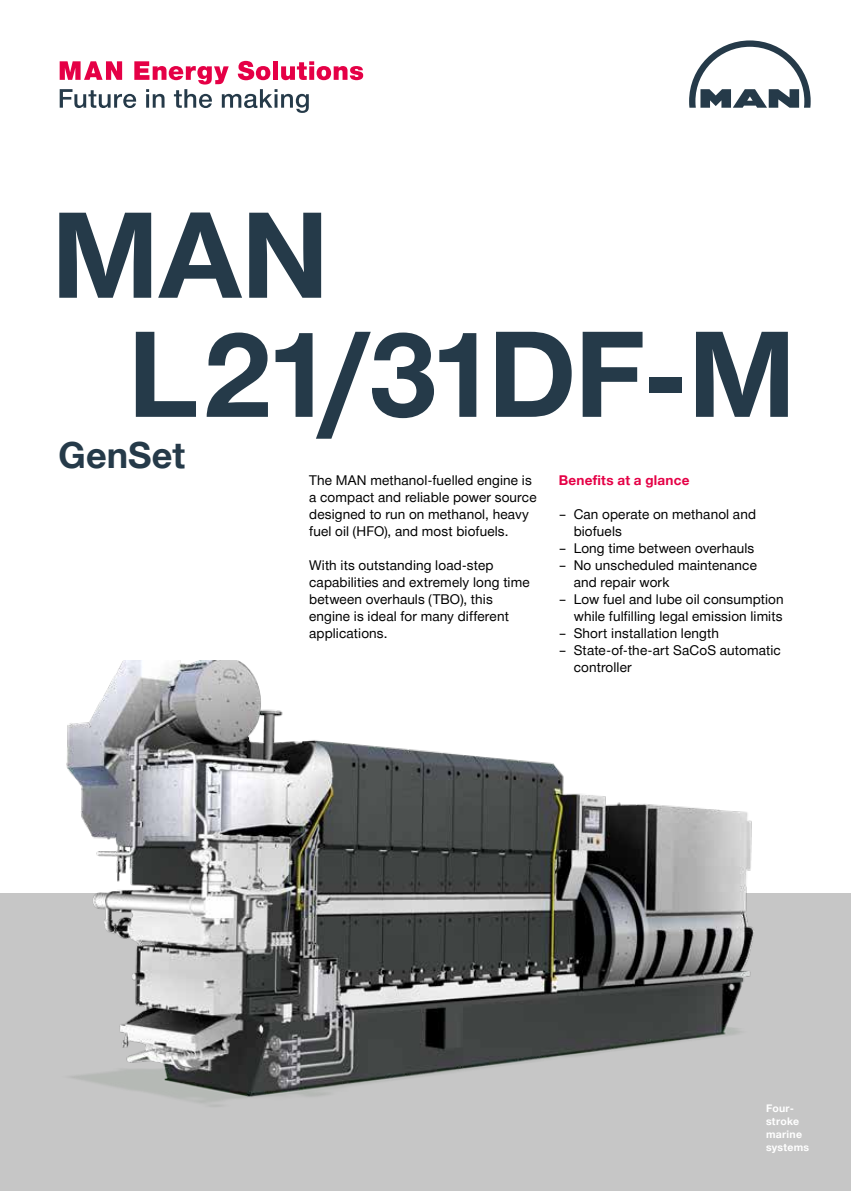
<style>
.page{position:relative;width:851px;height:1191px;background:#fff}
.page>*{position:absolute;margin:0;border:0;box-sizing:border-box;transform-origin:0 0}
.A4_10_Headline_1{font:700 119.1px "Man Global";letter-spacing:-.015em;color:#253a49}
.A4_13_Headline_4{font:700 36px "Man Global";letter-spacing:.005em;color:#253a49}
.A4_21_Copy{font:13.5px/17px "Man Global";letter-spacing:.01em;color:#000}
.A4_14_Headline_5{font:700 13.5px "Man Global";letter-spacing:.02em;color:#e50046}
.t1{font:700 10.5px/12.8px "Man Global";letter-spacing:.025em;color:#fff}
</style>
<div class="page">
<div style="left:0;top:893px;width:850px;height:298px;background:#c6c6c6"></div>
<img style="left:66px;top:660px;width:688px;height:447px">
<svg style="left:689px;top:40px;width:121px;height:68px"></svg>
<svg style="left:60px;top:61px;width:303px;height:52px"></svg>
<p class="A4_10_Headline_1" style="left:51px;top:187px;width:279px">MAN</p>
<p class="A4_10_Headline_1" style="left:128px;top:306px;width:669px">L21/31DF-M</p>
<p class="A4_14_Headline_5" style="left:558px;top:472px;width:132px">Benefits at a glance</p>
<p class="A4_21_Copy" style="left:573px;top:506px;width:184px;text-indent:-15px">– Can operate on methanol and biofuels</p>
<p class="A4_21_Copy" style="left:558px;top:540px;width:197px">– Long time between overhauls</p>
<p class="A4_21_Copy" style="left:573px;top:557px;width:185px;text-indent:-15px">– No unscheduled maintenance and repair work</p>
<p class="A4_21_Copy" style="left:558px;top:591px;width:226px;text-align:right">– Low fuel and lube oil consumption while fulfilling legal emission limits</p>
<p class="A4_21_Copy" style="left:558px;top:625px;width:162px">– Short installation length</p>
<p class="A4_21_Copy" style="left:573px;top:642px;width:208px;text-indent:-15px">– State-of-the-art SaCoS automatic controller</p>
<p class="A4_13_Headline_4" style="left:58px;top:434px;width:128px">GenSet</p>
<p class="A4_21_Copy" style="left:309px;top:472px;width:229px">The MAN methanol-fuelled engine is a compact and reliable power source designed to run on methanol, heavy fuel oil (HFO), and most biofuels.</p>
<p class="A4_21_Copy" style="left:309px;top:557px;width:222px">With its outstanding load-step capabilities and extremely long time between overhauls (TBO), this engine is ideal for many different applications.</p>
<p class="t1" style="left:765px;top:1102px;width:45px">Four&shy;stroke marine systems</p>
</div>
